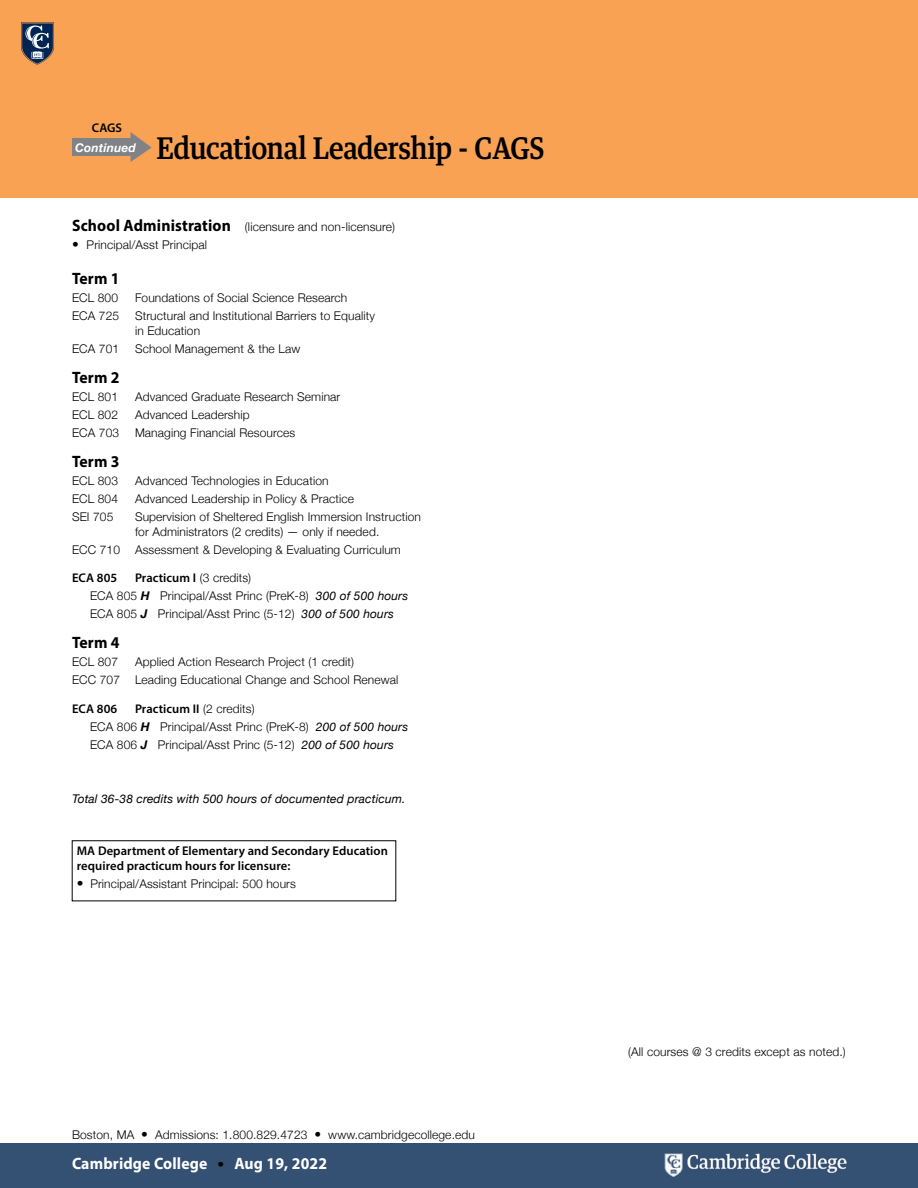
<style>
.page{position:relative;width:918px;height:1188px;background:#fff}
.page>*{position:absolute;margin:0;border:0;box-sizing:border-box;transform-origin:0 0}
.t1{font:500 30px "Guardian Text Egyp";letter-spacing:-.015em;color:#000;scale:.9 1}
.t2{font:700 16.5px "Myriad Pro";letter-spacing:.01em;color:#fff;scale:.95 1}
.txt-2_b{font:700 16.5px "Myriad Pro";letter-spacing:.01em;color:#000;scale:.95 1}
.txt-2{font:700 16.5px "Myriad Pro";letter-spacing:.01em;color:#000;scale:.95 1}
.txt-2-2{font:600 12.6px/15px "Myriad Pro";letter-spacing:.005em;color:#000}
.txt-2_b-2{font:600 12.6px "Myriad Pro";color:#000}
.txt-2-3{font:300 12px/15px "Helvetica Neue";letter-spacing:.01em;color:#000}
.txt-9{font:300 12px "Helvetica Neue";letter-spacing:.01em;color:#000}
.txt-2-4{font:italic 12px "Helvetica Neue";letter-spacing:.01em;color:#000}
.bul-2{font:300 12px "Helvetica Neue";letter-spacing:.01em;color:#000}
.txt-0{font:italic 700 12px "Helvetica Neue";letter-spacing:.01em;color:#fff}
.s1{font-family:"Myriad Pro";font-weight:700;font-size:16.5px}
.s2{font-size:13.5px}
.s3{font-family:"Helvetica Neue";font-weight:300;font-size:12px}
.s4{font-weight:700;font-style:italic}
.s5{font-weight:400;font-style:italic}
.s6{font-family:"Helvetica Neue";font-weight:300;font-size:13.5px;color:#000}
</style>
<div class="page">
<div style="left:0;top:0;width:918px;height:198px;background:#f9a253"></div>
<svg style="left:21px;top:22px;width:33px;height:43px"></svg>
<div style="left:0;top:1143px;width:918px;height:45px;background:#345073"></div>
<img style="left:664px;top:1153px;width:182px;height:24px">
<svg style="left:72px;top:132px;width:80px;height:30px"></svg>
<p class="txt-2_b-2" style="left:92px;top:120px;width:32px">CAGS</p>
<p class="txt-0" style="left:75px;top:138px;width:62px">Continued</p>
<p class="t1" style="left:156px;top:124px;width:433px">Educational Leadership - CAGS</p>
<p class="txt-2-3" style="left:72px;top:218px;width:325px"><span class="s1">School Administration</span> (licensure and non-licensure)</p>
<p class="txt-2-3" style="left:72px;top:236px;width:136px"><span class="s2">•</span> Principal/Asst Principal</p>
<p class="txt-2_b" style="left:72px;top:267px;width:52px">Term 1</p>
<p class="txt-2-3" style="left:72px;top:289px;width:48px">ECL 800</p>
<p class="txt-2-3" style="left:135px;top:289px;width:214px">Foundations of Social Science Research</p>
<p class="txt-2-3" style="left:72px;top:307px;width:49px">ECA 725</p>
<p class="txt-2-3" style="left:135px;top:307px;width:242px">Structural and Institutional Barriers to Equality in Education</p>
<p class="txt-9" style="left:72px;top:339px;width:49px">ECA 701</p>
<p class="txt-9" style="left:135px;top:339px;width:167px">School Management &amp; the Law</p>
<p class="txt-2_b" style="left:72px;top:366px;width:52px">Term 2</p>
<p class="txt-2-3" style="left:72px;top:388px;width:48px">ECL 801</p>
<p class="txt-2-3" style="left:135px;top:388px;width:207px">Advanced Graduate Research Seminar</p>
<p class="txt-2-3" style="left:72px;top:406px;width:48px">ECL 802</p>
<p class="txt-2-3" style="left:135px;top:406px;width:116px">Advanced Leadership</p>
<p class="txt-9" style="left:72px;top:423px;width:49px">ECA 703</p>
<p class="txt-9" style="left:135px;top:423px;width:162px">Managing Financial Resources</p>
<p class="txt-2" style="left:72px;top:450px;width:52px">Term 3</p>
<p class="txt-2-3" style="left:72px;top:472px;width:48px">ECL 803</p>
<p class="txt-2-3" style="left:135px;top:472px;width:195px">Advanced Technologies in Education</p>
<p class="txt-2-3" style="left:72px;top:490px;width:48px">ECL 804</p>
<p class="txt-2-3" style="left:135px;top:490px;width:220px">Advanced Leadership in Policy &amp; Practice</p>
<p class="txt-2-3" style="left:72px;top:508px;width:43px">SEI 705</p>
<p class="txt-2-3" style="left:135px;top:508px;width:287px">Supervision of Sheltered English Immersion Instruction for Administrators (2 credits) — only if needed.</p>
<p class="txt-9" style="left:72px;top:540px;width:330px">ECC 710 Assessment &amp; Developing &amp; Evaluating Curriculum</p>
<p class="txt-2-2" style="left:72px;top:570px;width:47px">ECA 805</p>
<p class="txt-2-2" style="left:135px;top:570px;width:118px">Practicum I <span class="s3">(3 credits)</span></p>
<p class="txt-2-3" style="left:90px;top:587px;width:320px">ECA 805 <span class="s4">H</span> Principal/Asst Princ (PreK-8) <span class="s5">300 of 500 hours</span></p>
<p class="txt-2-3" style="left:90px;top:605px;width:305px">ECA 805 <span class="s4">J</span> Principal/Asst Princ (5-12) <span class="s5">300 of 500 hours</span></p>
<p class="txt-2" style="left:72px;top:632px;width:52px">Term 4</p>
<p class="txt-2-3" style="left:72px;top:653px;width:48px">ECL 807</p>
<p class="txt-2-3" style="left:135px;top:653px;width:221px">Applied Action Research Project (1 credit)</p>
<p class="txt-9" style="left:72px;top:670px;width:328px">ECC 707 Leading Educational Change and School Renewal</p>
<p class="txt-2-2" style="left:72px;top:701px;width:47px">ECA 806</p>
<p class="txt-2-2" style="left:135px;top:701px;width:121px">Practicum II <span class="s3">(2 credits)</span></p>
<p class="txt-2-3" style="left:90px;top:718px;width:320px">ECA 806 <span class="s4">H</span> Principal/Asst Princ (PreK-8) <span class="s5">200 of 500 hours</span></p>
<p class="txt-2-3" style="left:90px;top:736px;width:305px">ECA 806 <span class="s4">J</span> Principal/Asst Princ (5-12) <span class="s5">200 of 500 hours</span></p>
<p class="txt-2-4" style="left:72px;top:790px;width:335px">Total 36-38 credits with 500 hours of documented practicum.</p>
<p class="txt-2-2" style="left:77px;top:843px;width:313px">MA Department of Elementary and Secondary Education required practicum hours for licensure:</p>
<p class="bul-2" style="left:77px;top:874px;width:221px"><span class="s2">•</span> Principal/Assistant Principal: 500 hours</p>
<p class="txt-2-3" style="left:72px;top:1126px;width:404px">Boston, MA <span class="s2">•</span> Admissions: 1.800.829.4723 <span class="s2">•</span> www.cambridgecollege.edu</p>
<h2 class="t2" style="left:72px;top:1153px;width:270px">Cambridge College <span class="s6">•</span> Aug 19, 2022</h2>
<p class="txt-9" style="left:628px;top:1042px;width:219px">(All courses @ 3 credits except as noted.)</p>
</div>
